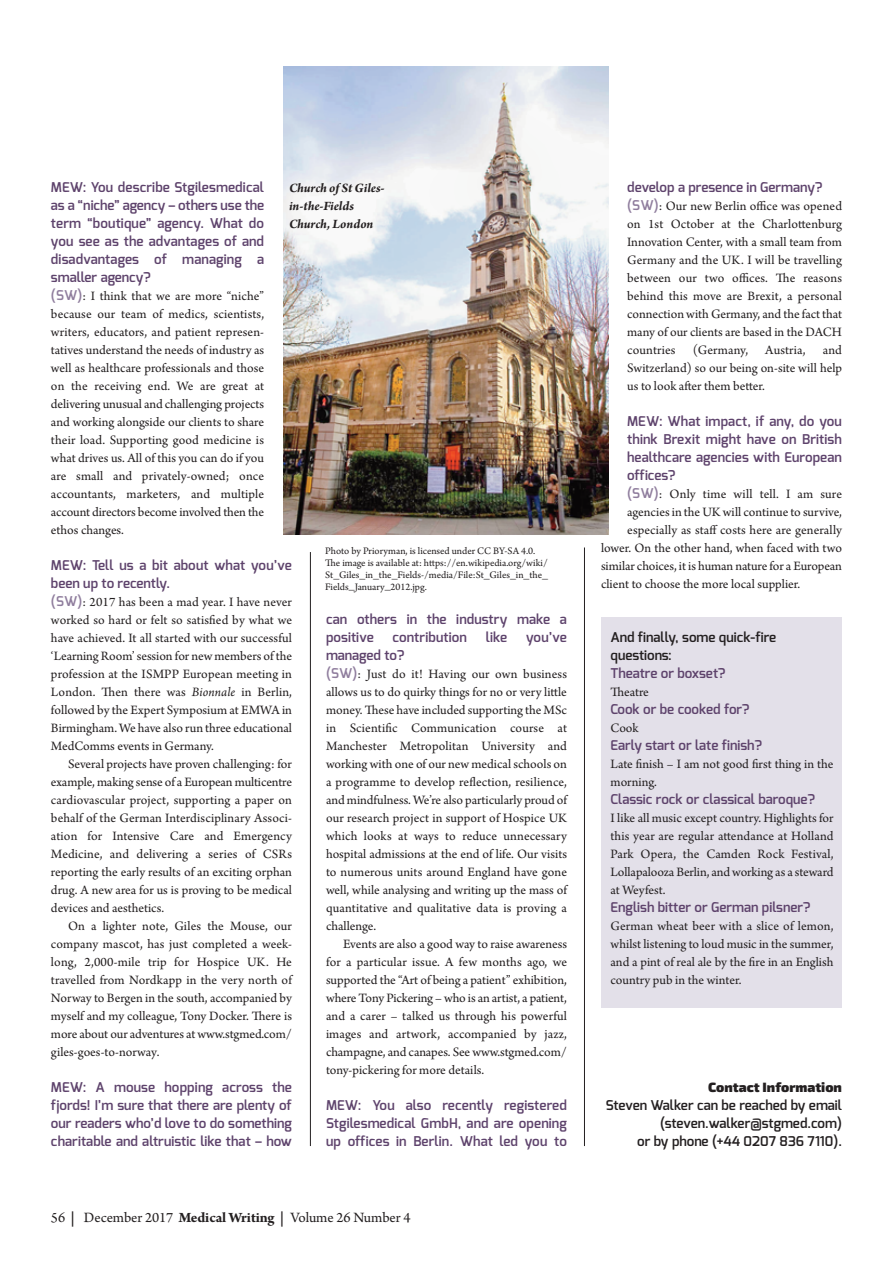
<style>
.page{position:relative;width:893px;height:1263px;background:#fff}
.page>*{position:absolute;margin:0;border:0;box-sizing:border-box;transform-origin:0 0}
.t1{font:15px "Arno Pro";letter-spacing:-.005em;color:#231f20}
.t2{font:13.5px/18px "Arno Pro";color:#231f20;text-align:justify}
.t3{font:600 13.5px/18px "Exo";color:#5e436c;text-align:justify}
.t4{font:600 13.5px/18.1px "Exo";color:#231f20}
.t5{font:italic 700 13.5px/18px "Arno Pro";letter-spacing:-.005em;color:#231f20}
.t6{font:900 13.5px "Exo 2";color:#231f20}
.t7{font:10.5px/11.9px "Arno Pro";color:#231f20}
.s1{font-family:"Exo";font-weight:600;color:#8f7d9d}
.s2{font-style:italic}
.s3{font-weight:700}
</style>
<div class="page">
<div style="left:601px;top:617px;width:241px;height:390px;background:#e3e0e9"></div>
<hr style="left:584px;top:548px;width:1px;height:598px;background:#231f20">
<hr style="left:310px;top:552px;width:1px;height:594px;background:#231f20">
<img style="left:283px;top:66px;width:326px;height:468px">
<p class="t3" style="left:51px;top:180px;width:215px">MEW: You describe Stgilesmedical as a “niche” agency – others use the term “boutique” agency. What do you see as the advantages of and disadvantages of managing a smaller agency?</p>
<p class="t2" style="left:51px;top:288px;width:215px"><span class="s1">(SW)</span>: I think that we are more “niche” because our team of medics, scientists, writers, educators, and patient represen - tatives understand the needs of industry as well as healthcare professionals and those on the receiving end. We are great at delivering unusual and challenging projects and working alongside our clients to share their load. Supporting good medicine is what drives us. All of this you can do if you are small and privately-owned; once accountants, marketers, and multiple account directors become involved then the ethos changes.</p>
<p class="t3" style="left:51px;top:558px;width:242px">MEW: Tell us a bit about what you’ve been up to recently.</p>
<p class="t2" style="left:51px;top:594px;width:243px"><span class="s1">(SW)</span>: 2017 has been a mad year. I have never worked so hard or felt so satisfied by what we have achieved. It all started with our successful ‘Learning Room’ session for new members of the profession at the ISMPP European meeting in London. Then there was <span class="s2">Bionnale</span> in Berlin, followed by the Expert Symposium at EMWA in Birmingham. We have also run three educational MedComms events in Germany.</p>
<p class="t2" style="left:51px;top:756px;width:243px;text-indent:17px">Several projects have proven challenging: for example, making sense of a European multicentre cardiovascular project, supporting a paper on behalf of the German Interdisciplinary Associ - ation for Intensive Care and Emergency Medicine, and delivering a series of CSRs reporting the early results of an exciting orphan drug. A new area for us is proving to be medical devices and aesthetics.</p>
<p class="t2" style="left:51px;top:918px;width:243px;text-indent:17px">On a lighter note, Giles the Mouse, our company mascot, has just completed a week&shy;long, 2,000-mile trip for Hospice UK. He travelled from Nordkapp in the very north of Norway to Bergen in the south, accompanied by myself and my colleague, Tony Docker. There is more about our adventures at www.stgmed.com/ giles-goes-to-norway.</p>
<p class="t3" style="left:51px;top:1080px;width:242px">MEW: A mouse hopping across the fjords! I’m sure that there are plenty of our readers who’d love to do something charitable and altruistic like that – how</p>
<p class="t5" style="left:289px;top:180px;width:97px">Church of St Giles&shy;in-the-Fields<br>Church, London</p>
<p class="t7" style="left:325px;top:546px;width:224px">Photo by Prioryman, is licensed under CC BY-SA 4.0.<br>The image is available at: https://en.wikipedia.org/wiki/ St_Giles_in_the_Fields-/media/File:St_Giles_in_the_ Fields_January_2012.jpg.</p>
<p class="t3" style="left:326px;top:612px;width:242px">can others in the industry make a positive</p>
<p class="t3" style="left:393px;top:630px;width:76px">contribution</p>
<p class="t3" style="left:486px;top:630px;width:23px">like</p>
<p class="t3" style="left:526px;top:630px;width:42px">you’ve</p>
<p class="t3" style="left:326px;top:648px;width:80px">managed to?</p>
<p class="t2" style="left:326px;top:666px;width:243px"><span class="s1">(SW)</span>: Just do it! Having our own business allows us to do quirky things for no or very little money. These have included supporting the MSc in Scientific Communication course at Manchester Metropolitan University and working with one of our new medical schools on a programme to develop reflection, resilience, and mindfulness. We’re also particularly proud of our research project in support of Hospice UK which looks at ways to reduce unnecessary hospital admissions at the end of life. Our visits to numerous units around England have gone well, while analysing and writing up the mass of quantitative and qualitative data is proving a challenge.</p>
<p class="t2" style="left:326px;top:936px;width:243px;text-indent:17px">Events are also a good way to raise awareness for a particular issue. A few months ago, we supported the “Art of being a patient” exhibition, where Tony Pickering – who is an artist, a patient, and a carer – talked us through his powerful images and artwork, accompanied by jazz, champagne, and canapes. See www.stgmed.com/ tony-pickering for more details.</p>
<p class="t3" style="left:326px;top:1098px;width:242px">MEW: You also recently registered Stgilesmedical GmbH, and are opening up offices in Berlin. What led you to</p>
<p class="t1" style="left:51px;top:1212px;width:361px">56 <span class="s3">|</span> December 2017 <span class="s3">Medical Writing |</span> Volume 26 Number 4</p>
<p class="t3" style="left:627px;top:180px;width:197px">develop a presence in Germany?</p>
<p class="t2" style="left:627px;top:198px;width:216px"><span class="s1">(SW)</span>: Our new Berlin office was opened on 1st October at the Charlottenburg Innovation Center, with a small team from Germany and the UK. I will be travelling between our two offices. The reasons behind this move are Brexit, a personal connection with Germany, and the fact that many of our clients are based in the DACH countries</p>
<p class="t2" style="left:693px;top:342px;width:57px">(Germany,</p>
<p class="t2" style="left:765px;top:342px;width:42px">Austria,</p>
<p class="t2" style="left:627px;top:342px;width:216px;text-indent:196px">and Switzerland) so our being on-site will help us to look after them better.</p>
<p class="t3" style="left:627px;top:414px;width:216px">MEW: What impact, if any, do you think Brexit might have on British healthcare agencies with European offices?</p>
<p class="t2" style="left:627px;top:486px;width:216px"><span class="s1">(SW)</span>: Only time will tell. I am sure</p>
<p class="t2" style="left:627px;top:504px;width:216px">agencies in the UK will continue to survive,</p>
<p class="t2" style="left:627px;top:522px;width:216px">especially as staff costs here are generally</p>
<p class="t2" style="left:601px;top:540px;width:242px">lower. On the other hand, when faced with two</p>
<p class="t2" style="left:601px;top:558px;width:242px">similar choices, it is human nature for a European</p>
<p class="t2" style="left:601px;top:576px;width:201px">client to choose the more local supplier.</p>
<p class="t4" style="left:610px;top:630px;width:167px">And finally, some quick-fire questions:</p>
<p class="t3" style="left:610px;top:666px;width:116px">Theatre or boxset?</p>
<p class="t2" style="left:610px;top:684px;width:40px">Theatre</p>
<p class="t3" style="left:610px;top:702px;width:141px">Cook or be cooked for?</p>
<p class="t2" style="left:610px;top:720px;width:30px">Cook</p>
<p class="t3" style="left:610px;top:738px;width:153px">Early start or late finish?</p>
<p class="t2" style="left:610px;top:756px;width:224px">Late finish – I am not good first thing in the morning.</p>
<p class="t3" style="left:610px;top:792px;width:206px">Classic rock or classical baroque?</p>
<p class="t2" style="left:610px;top:810px;width:225px">I like all music except country. Highlights for this year are regular attendance at Holland Park Opera, the Camden Rock Festival, Lollapalooza Berlin, and working as a steward at Weyfest.</p>
<p class="t3" style="left:610px;top:900px;width:201px">English bitter or German pilsner?</p>
<p class="t2" style="left:610px;top:918px;width:225px">German wheat beer with a slice of lemon, whilst listening to loud music in the summer, and a pint of real ale by the fire in an English country pub in the winter.</p>
<p class="t6" style="left:708px;top:1083px;width:135px">Contact Information</p>
<p class="t4" style="left:606px;top:1097px;width:238px;text-align:right">Steven Walker can be reached by email (steven.walker@stgmed.com)<br>or by phone (+44 0207 836 7110).</p>
</div>
